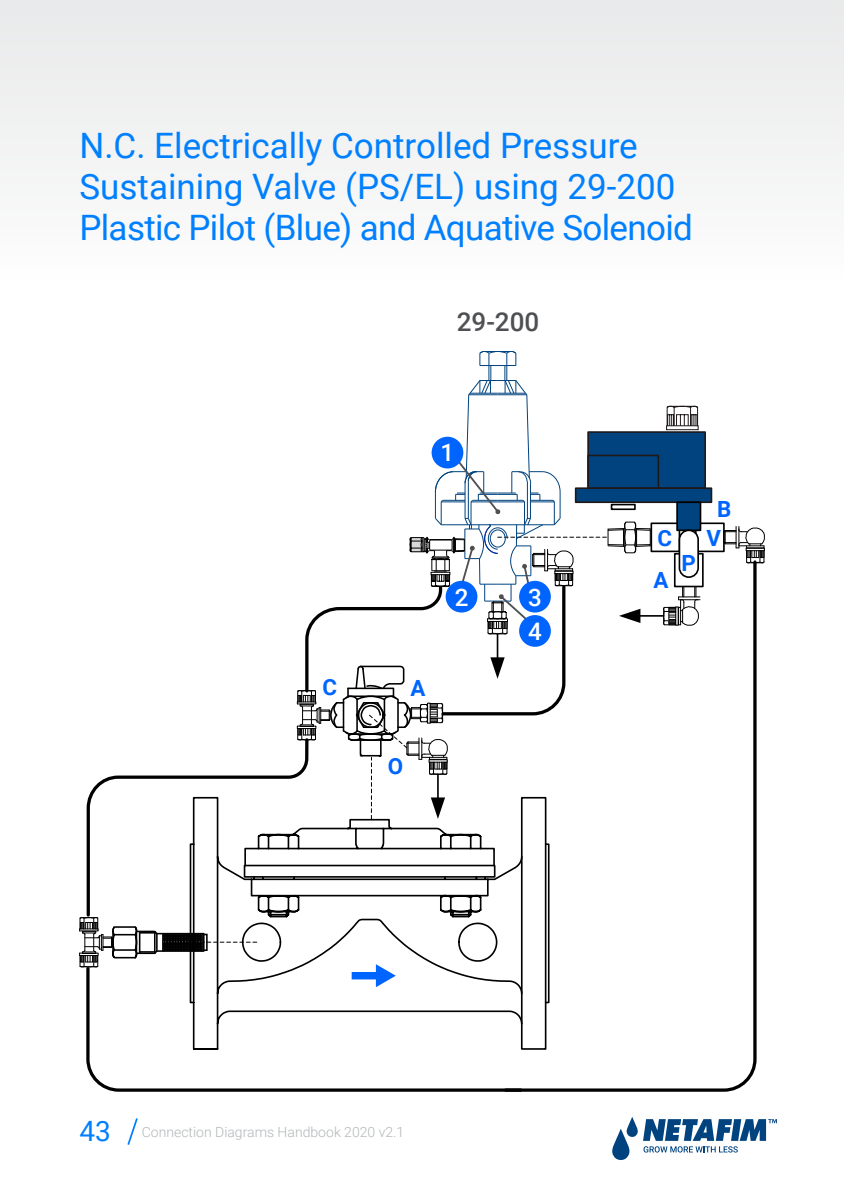
<style>
.page{position:relative;width:844px;height:1191px;background:#fff}
.page>*{position:absolute;margin:0;border:0;box-sizing:border-box;transform-origin:0 0}
.t1{font:35px/41.3px "Roboto";color:#0080ff}
.t2{font:500 25.9px "Roboto";color:#4f5053}
.t3{font:500 24.15px/34.3px "Roboto";color:#fff}
.t4{font:700 22.4px/28.7px "Roboto";color:#0064ff;text-align:center}
.t5{font:300 14px "Roboto";color:#b2b5b7}
.s1{font-weight:400;font-size:28px;color:#0080ff}
</style>
<div class="page">
<div style="left:0;top:0;width:843px;height:283px;background:#f2f3f3"></div>
<svg style="left:127px;top:1118px;width:11px;height:27px"></svg>
<svg style="left:612px;top:1117px;width:164px;height:43px"></svg>
<svg style="left:257px;top:819px;width:245px;height:146px"></svg>
<svg style="left:86px;top:773px;width:224px;height:145px"></svg>
<svg style="left:502px;top:559px;width:256px;height:532px"></svg>
<div style="left:694px;top:522px;width:30px;height:30px;border:2px solid #000"></div>
<div style="left:674px;top:554px;width:28px;height:32px;background:#fff"></div>
<div style="left:673px;top:553px;width:30px;height:34px;border:2px solid #000"></div>
<div style="left:588px;top:432px;width:117px;height:56px;background:#00437f"></div>
<div style="left:587px;top:431px;width:118px;height:58px;border:2px solid #1f191a"></div>
<div style="left:575px;top:488px;width:136px;height:14px;background:#00437f"></div>
<div style="left:574px;top:487px;width:138px;height:16px;border:2px solid #1f191a"></div>
<div style="left:676px;top:501px;width:25px;height:30px;border:2px solid #000"></div>
<svg style="left:723px;top:526px;width:41px;height:37px"></svg>
<svg style="left:79px;top:853px;width:178px;height:115px"></svg>
<svg style="left:85px;top:965px;width:439px;height:126px"></svg>
<svg style="left:297px;top:351px;width:402px;height:468px"></svg>
<div style="left:445px;top:581px;width:32px;height:31px;background:#0064ff;border-radius:50%"></div>
<div style="left:519px;top:581px;width:31px;height:31px;background:#0064ff;border-radius:50%"></div>
<div style="left:519px;top:615px;width:31px;height:32px;background:#0064ff;border-radius:50%"></div>
<div style="left:431px;top:437px;width:32px;height:31px;background:#0064ff;border-radius:50%"></div>
<p class="t1" style="left:79px;top:123px;width:615px">N.C. Electrically Controlled Pressure<br>Sustaining Valve (PS/EL) using 29-200<br>Plastic Pilot (Blue) and Aquative Solenoid</p>
<p class="t2" style="left:456px;top:303px;width:84px">29-200</p>
<p class="t4" style="left:322px;top:671px;width:16px">C</p>
<p class="t3" style="left:440px;top:435px;width:15px">1</p>
<p class="t4" style="left:410px;top:673px;width:17px">A</p>
<p class="t4" style="left:388px;top:750px;width:17px">O</p>
<p class="t3" style="left:454px;top:579px;width:15px">2</p>
<p class="t3" style="left:528px;top:579px;width:15px">3<br>4</p>
<p class="t4" style="left:657px;top:522px;width:16px">C</p>
<p class="t4" style="left:653px;top:565px;width:17px">A</p>
<p class="t4" style="left:681px;top:547px;width:16px">P</p>
<p class="t4" style="left:706px;top:494px;width:26px">B<br>V</p>
<p class="t5" style="left:79px;top:1122px;width:326px"><span class="s1">43</span> Connection Diagrams Handbook 2020 v2.1</p>
</div>
